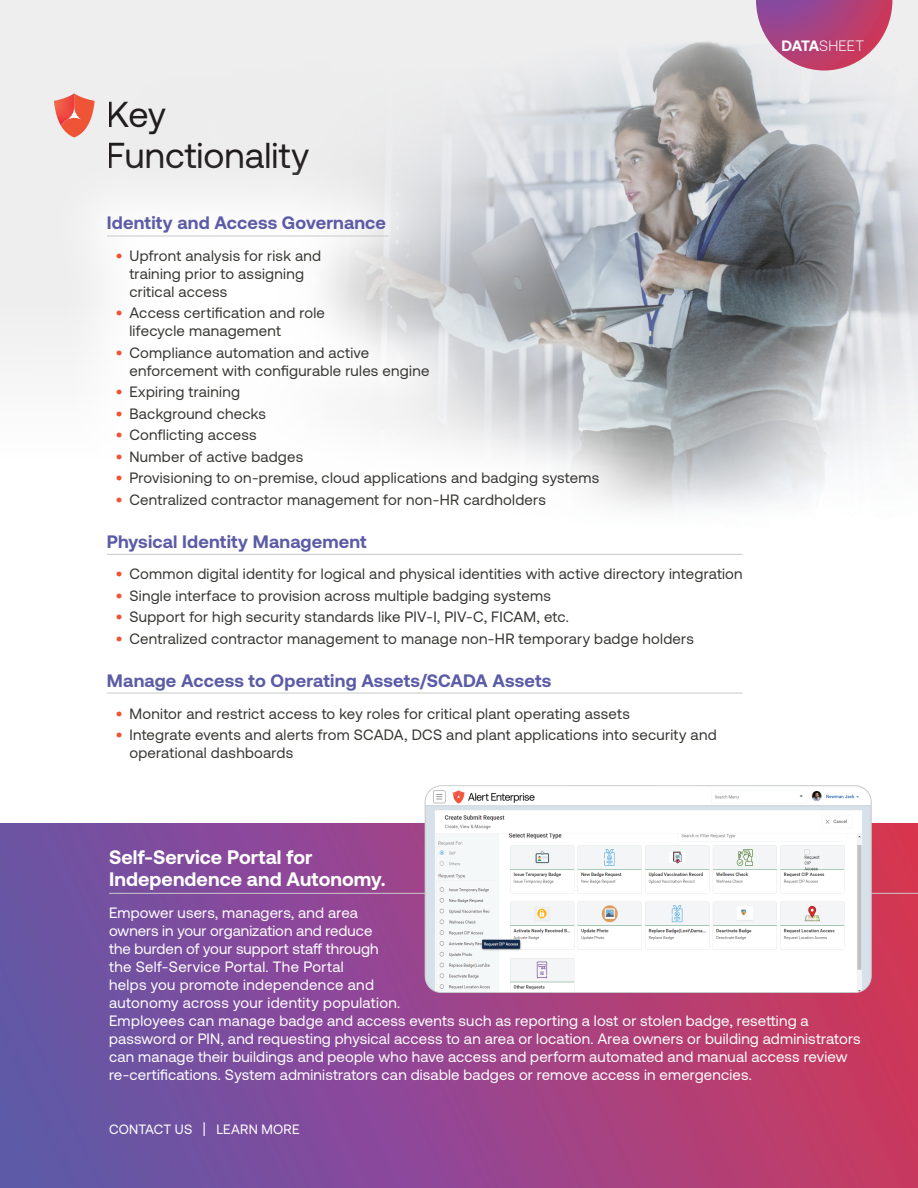
<style>
.page{position:relative;width:918px;height:1188px;background:#fff}
.page>*{position:absolute;margin:0;border:0;box-sizing:border-box;transform-origin:0 0}
.t1{font:36px/40.5px "Aeonik";color:#231f20}
.t2{font:700 19.5px/22.5px "Aeonik";letter-spacing:.005em;color:#fff}
.t3{font:700 18px "Aeonik";letter-spacing:.01em;color:#5c5ba7}
.t4{font:15px/18px "Aeonik";letter-spacing:.02em;color:#373834}
.t5{font:15px/18px "Aeonik";letter-spacing:.015em;color:#fff}
.t6{font:300 15px "Aeonik";letter-spacing:.02em;color:#fff}
.t7{font:13.5px "Aeonik";letter-spacing:.015em;color:#fff}
.s1{font-weight:700;color:#f05237}
.s2{font-weight:700}
.s3{font-size:19.65px}
</style>
<div class="page">
<div style="left:0;top:0;width:918px;height:461px;background:#eeeeef"></div>
<img style="left:34px;top:41px;width:884px;height:454px">
<svg style="left:756px;top:0;width:136px;height:71px"></svg>
<div style="left:0;top:823px;width:918px;height:365px;background:linear-gradient(to right,#6355b1,#ce3760)"></div>
<hr style="left:109px;top:893px;width:809px;height:1px;background:#c7c8ca">
<img style="left:54px;top:94px;width:7px;height:32px">
<svg style="left:61px;top:94px;width:34px;height:43px"></svg>
<img style="left:61px;top:94px;width:13px;height:32px">
<img style="left:425px;top:788px;width:446px;height:205px">
<svg style="left:44px;top:152px;width:762px;height:672px"></svg>
<hr style="left:107px;top:554px;width:636px;height:1px;background:#c7c8ca">
<hr style="left:107px;top:236px;width:281px;height:1px;background:#c7c8ca">
<hr style="left:107px;top:693px;width:636px;height:1px;background:#c7c8ca">
<h1 class="t1" style="left:107px;top:94px;width:204px">Key<br>Functionality</h1>
<p class="t3" style="left:107px;top:213px;width:281px">Identity and Access Governance</p>
<p class="t4" style="left:129px;top:247px;width:193px;text-indent:-14px"><span class="s1">•</span> Upfront analysis for risk and training prior to assigning critical access</p>
<p class="t4" style="left:129px;top:304px;width:197px;text-indent:-14px"><span class="s1">•</span> Access certification and role lifecycle management</p>
<p class="t4" style="left:129px;top:344px;width:301px;text-indent:-14px"><span class="s1">•</span> Compliance automation and active enforcement with configurable rules engine</p>
<p class="t4" style="left:116px;top:383px;width:126px"><span class="s1">•</span> Expiring training</p>
<p class="t4" style="left:116px;top:405px;width:152px"><span class="s1">•</span> Background checks</p>
<p class="t4" style="left:116px;top:426px;width:142px"><span class="s1">•</span> Conflicting access</p>
<p class="t4" style="left:116px;top:448px;width:189px"><span class="s1">•</span> Number of active badges</p>
<p class="t4" style="left:116px;top:469px;width:485px"><span class="s1">•</span> Provisioning to on-premise, cloud applications and badging systems</p>
<p class="t4" style="left:116px;top:491px;width:431px"><span class="s1">•</span> Centralized contractor management for non-HR cardholders</p>
<p class="t3" style="left:107px;top:532px;width:261px">Physical Identity Management</p>
<p class="t4" style="left:116px;top:565px;width:628px"><span class="s1">•</span> Common digital identity for logical and physical identities with active directory integration</p>
<p class="t4" style="left:116px;top:587px;width:436px"><span class="s1">•</span> Single interface to provision across multiple badging systems</p>
<p class="t4" style="left:116px;top:608px;width:455px"><span class="s1">•</span> Support for high security standards like PIV-I, PIV-C, FICAM, etc.</p>
<p class="t4" style="left:116px;top:630px;width:580px"><span class="s1">•</span> Centralized contractor management to manage non-HR temporary badge holders</p>
<p class="t3" style="left:107px;top:671px;width:446px">Manage Access to Operating Assets/SCADA Assets</p>
<p class="t4" style="left:116px;top:704px;width:515px"><span class="s1">•</span> Monitor and restrict access to key roles for critical plant operating assets</p>
<p class="t4" style="left:129px;top:726px;width:589px;text-indent:-14px"><span class="s1">•</span> Integrate events and alerts from SCADA, DCS and plant applications into security and operational dashboards</p>
<p class="t6" style="left:781px;top:37px;width:84px"><span class="s2">DATA</span>SHEET</p>
<h2 class="t2" style="left:109px;top:846px;width:278px">Self-Service Portal for<br>Independence and Autonomy.</h2>
<p class="t5" style="left:109px;top:904px;width:753px">Empower users, managers, and area<br>owners in your organization and reduce<br>the burden of your support staff through<br>the Self-Service Portal. The Portal<br>helps you promote independence and<br>autonomy across your identity population.<br>Employees can manage badge and access events such as reporting a lost or stolen badge, resetting a password or PIN, and requesting physical access to an area or location. Area owners or building administrators can manage their buildings and people who have access and perform automated and manual access review re-certifications. System administrators can disable badges or remove access in emergencies.</p>
<p class="t7" style="left:109px;top:1122px;width:192px">CONTACT US <span class="s3">|</span> LEARN MORE</p>
</div>
